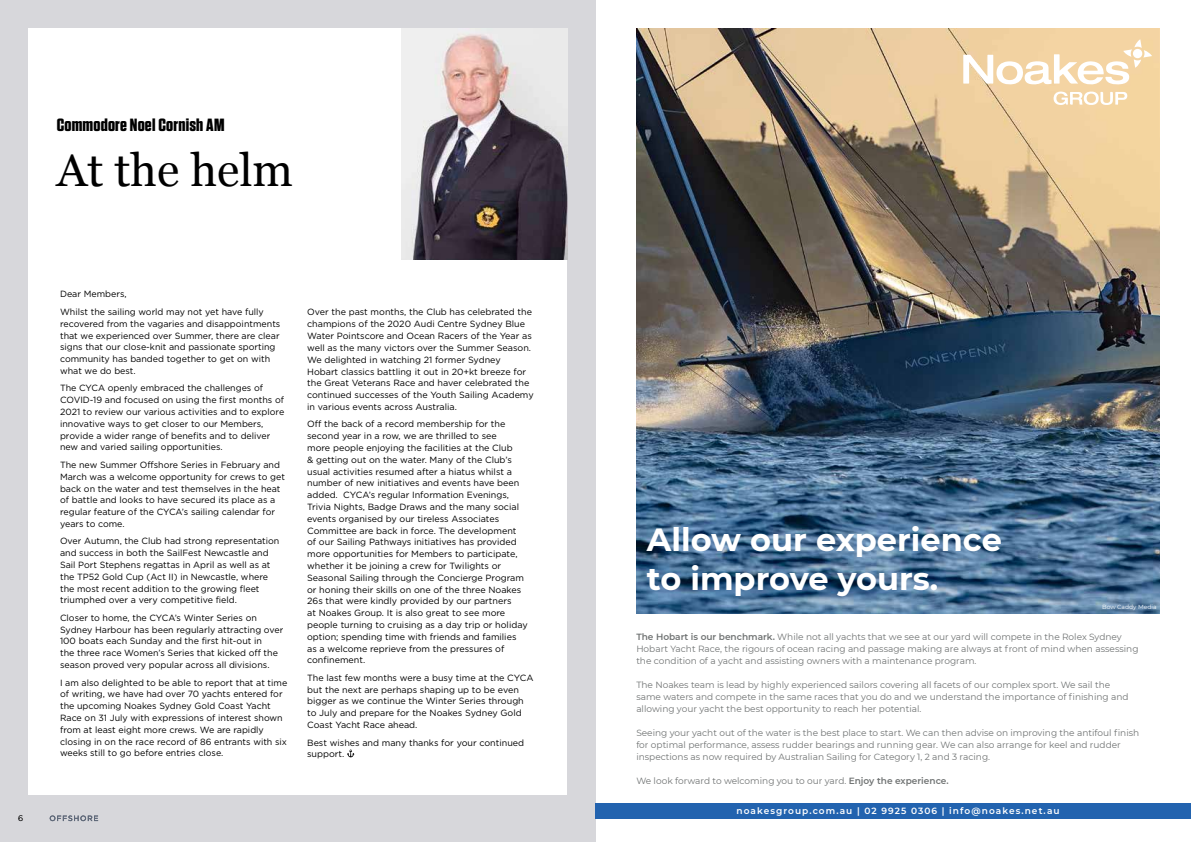
<style>
.page{position:relative;width:1191px;height:842px;background:#fff}
.page>*{position:absolute;margin:0;border:0;box-sizing:border-box;transform-origin:0 0}
.t1{font:46px "Georgia";color:#000}
.t2{font:700 32px/38.4px "Montserrat";color:#fff}
.t3{font:700 17.7px "Tungsten";letter-spacing:.01em;color:#000;scale:1.1 1}
.t4{font:9px/11.8px "Gotham";color:#000}
.t5{font:9px/12px "Montserrat";color:#707373}
.t6{font:600 9px "Montserrat";letter-spacing:.12em;color:#fff}
.t7{font:300 8px "Gotham";color:#000}
.t8{font:6px "Montserrat";color:#fff}
.s1{font-weight:600}
</style>
<div class="page">
<div style="left:0;top:0;width:595px;height:842px;background:#d7d7db"></div>
<div style="left:28px;top:28px;width:539px;height:767px;background:#fff"></div>
<img style="left:401px;top:28px;width:166px;height:232px">
<svg style="left:347px;top:749px;width:7px;height:8px"></svg>
<svg style="left:50px;top:815px;width:48px;height:6px"></svg>
<div style="left:595px;top:803px;width:596px;height:16px;background:#2263af"></div>
<img style="left:636px;top:29px;width:523px;height:585px">
<svg style="left:1053px;top:92px;width:74px;height:13px"></svg>
<svg style="left:963px;top:39px;width:189px;height:46px"></svg>
<h3 class="t3" style="left:57px;top:115px;width:154px">Commodore Noel Cornish AM</h3>
<h1 class="t1" style="left:57px;top:136px;width:238px">At the helm</h1>
<p class="t7" style="left:18px;top:813px;width:7px">6</p>
<p class="t4" style="left:60px;top:285px;width:205px;line-height:17.5px">Dear Members,<br>Whilst the sailing world may not yet have fully</p>
<p class="t4" style="left:60px;top:317px;width:222px">recovered from the vagaries and disappointments that we experienced over Summer, there are clear signs that our close-knit and passionate sporting community has banded together to get on with what we do best.</p>
<p class="t4" style="left:60px;top:382px;width:226px">The CYCA openly embraced the challenges of COVID-19 and focused on using the first months of 2021 to review our various activities and to explore innovative ways to get closer to our Members, provide a wider range of benefits and to deliver new and varied sailing opportunities.</p>
<p class="t4" style="left:60px;top:459px;width:226px">The new Summer Offshore Series in February and March was a welcome opportunity for crews to get back on the water and test themselves in the heat of battle and looks to have secured its place as a regular feature of the CYCA’s sailing calendar for years to come.</p>
<p class="t4" style="left:60px;top:535px;width:221px">Over Autumn, the Club had strong representation and success in both the SailFest Newcastle and Sail Port Stephens regattas in April as well as at the TP52 Gold Cup (Act II) in Newcastle, where the most recent addition to the growing fleet triumphed over a very competitive field.</p>
<p class="t4" style="left:60px;top:612px;width:225px">Closer to home, the CYCA’s Winter Series on Sydney Harbour has been regularly attracting over 100 boats each Sunday and the first hit-out in<br>the three race Women’s Series that kicked off the season proved very popular across all divisions.</p>
<p class="t4" style="left:60px;top:676px;width:229px">I am also delighted to be able to report that at time of writing, we have had over 70 yachts entered for the upcoming Noakes Sydney Gold Coast Yacht Race on 31 July with expressions of interest shown from at least eight more crews. We are rapidly closing in on the race record of 86 entrants with six weeks still to go before entries close.</p>
<p class="t4" style="left:307px;top:306px;width:228px">Over the past months, the Club has celebrated the champions of the 2020 Audi Centre Sydney Blue Water Pointscore and Ocean Racers of the Year as well as the many victors over the Summer Season.<br>We delighted in watching 21 former Sydney Hobart classics battling it out in 20+kt breeze for the Great Veterans Race and haver celebrated the continued successes of the Youth Sailing Academy in various events across Australia.</p>
<p class="t4" style="left:307px;top:418px;width:222px">Off the back of a record membership for the second year in a row, we are thrilled to see<br>more people enjoying the facilities at the Club<br>&amp; getting out on the water. Many of the Club’s usual activities resumed after a hiatus whilst a number of new initiatives and events have been added. CYCA’s regular Information Evenings, Trivia Nights, Badge Draws and the many social events organised by our tireless Associates Committee are back in force. The development of our Sailing Pathways initiatives has provided more opportunities for Members to participate, whether it be joining a crew for Twilights or Seasonal Sailing through the Concierge Program or honing their skills on one of the three Noakes 26s that were kindly provided by our partners<br>at Noakes Group. It is also great to see more people turning to cruising as a day trip or holiday option; spending time with friends and families as a welcome reprieve from the pressures of confinement.</p>
<p class="t4" style="left:307px;top:672px;width:228px">The last few months were a busy time at the CYCA but the next are perhaps shaping up to be even bigger as we continue the Winter Series through to July and prepare for the Noakes Sydney Gold Coast Yacht Race ahead.</p>
<p class="t4" style="left:307px;top:736px;width:218px">Best wishes and many thanks for your continued support.</p>
<h2 class="t2" style="left:647px;top:519px;width:356px">Allow our experience to improve yours.</h2>
<p class="t5" style="left:636px;top:631px;width:504px"><span class="s1">The Hobart is our benchmark.</span> While not all yachts that we see at our yard will compete in the Rolex Sydney<br>Hobart Yacht Race, the rigours of ocean racing and passage making are always at front of mind when assessing the condition of a yacht and assisting owners with a maintenance program.</p>
<p class="t5" style="left:636px;top:679px;width:494px">The Noakes team is lead by highly experienced sailors covering all facets of our complex sport. We sail the same waters and compete in the same races that you do and we understand the importance of finishing and allowing your yacht the best opportunity to reach her potential.</p>
<p class="t5" style="left:636px;top:727px;width:504px">Seeing your yacht out of the water is the best place to start. We can then advise on improving the antifoul finish for optimal performance, assess rudder bearings and running gear. We can also arrange for keel and rudder inspections as now required by Australian Sailing for Category 1, 2 and 3 racing.</p>
<p class="t5" style="left:636px;top:775px;width:314px">We look forward to welcoming you to our yard. <span class="s1">Enjoy the experience.</span></p>
<p class="t6" style="left:736px;top:805px;width:325px">noakesgroup.com.au | 02 9925 0306 | info@noakes.net.au</p>
<p class="t8" style="left:1102px;top:602px;width:56px">Bow Caddy Media</p>
</div>
